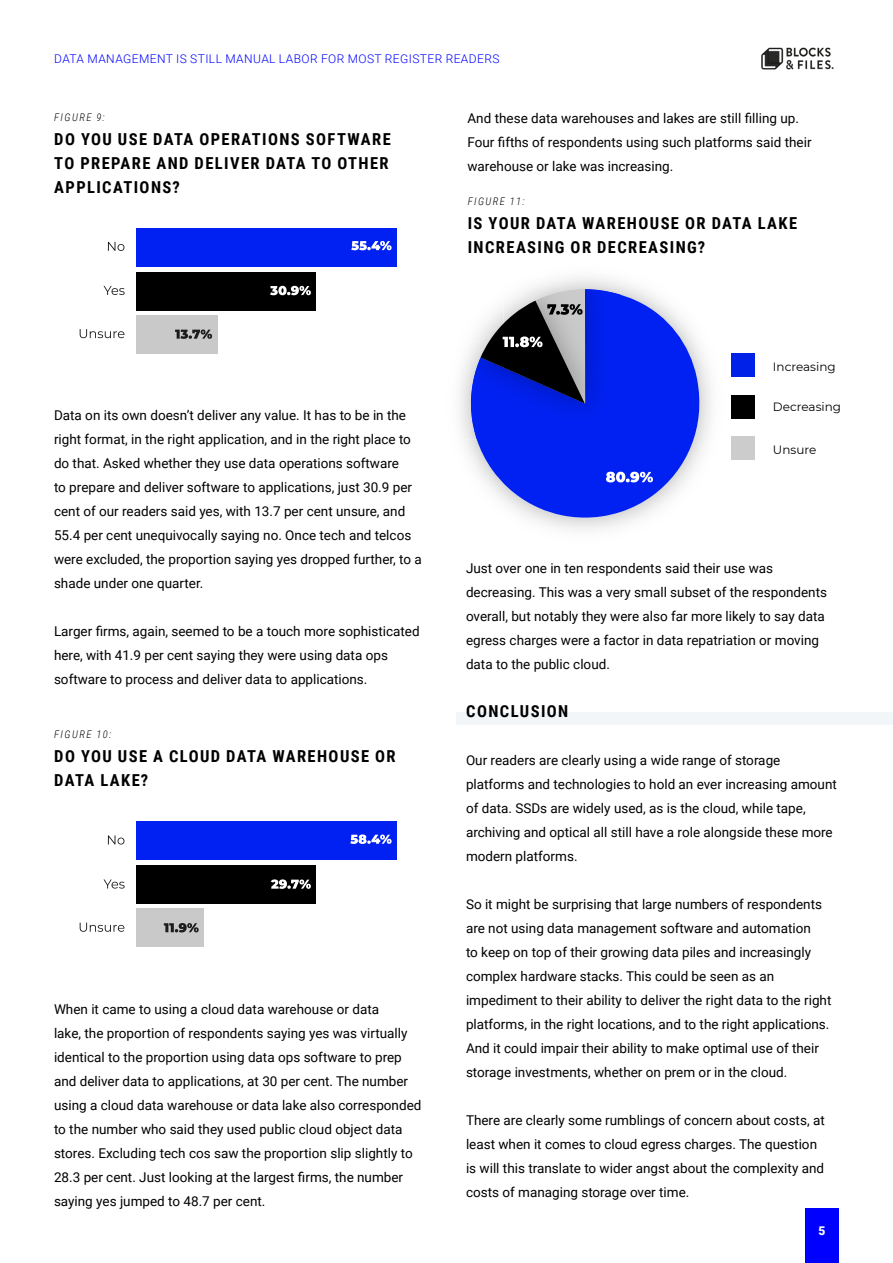
<style>
.page{position:relative;width:893px;height:1263px;background:#fff}
.page>*{position:absolute;margin:0;border:0;box-sizing:border-box;transform-origin:0 0}
.t1{font:700 16.5px/24px "Roboto Condensed";letter-spacing:.085em;color:#000}
.t2{font:13.5px/24px "Roboto";color:#000}
.t3{font:300 12px "Roboto";letter-spacing:.035em;color:#00f}
.t4{font:12px "Montserrat";color:#000}
.t5{font:900 12px "Roboto";color:#fff}
.t6{font:italic 300 10.5px "Roboto Condensed";letter-spacing:.135em;color:#000}
</style>
<div class="page">
<div style="left:805px;top:1209px;width:34px;height:54px;background:#00f"></div>
<img style="left:761px;top:47px;width:73px;height:23px">
<svg style="left:470px;top:289px;width:237px;height:229px;fill:#0021f2"></svg>
<svg style="left:606px;top:472px;width:47px;height:10px"></svg>
<img style="left:470px;top:294px;width:151px;height:145px">
<img style="left:549px;top:368px;width:72px;height:71px">
<img style="left:503px;top:289px;width:114px;height:146px">
<img style="left:549px;top:368px;width:68px;height:67px">
<img style="left:553px;top:372px;width:64px;height:63px">
<svg style="left:480px;top:289px;width:106px;height:116px"></svg>
<div style="left:456px;top:713px;width:437px;height:12px;background:#f3f6f9"></div>
<svg style="left:108px;top:242px;width:16px;height:9px"></svg>
<svg style="left:104px;top:286px;width:21px;height:9px"></svg>
<svg style="left:80px;top:329px;width:44px;height:9px"></svg>
<div style="left:136px;top:228px;width:261px;height:38px;background:#0021f2"></div>
<div style="left:136px;top:272px;width:180px;height:38px;background:#000"></div>
<div style="left:136px;top:315px;width:82px;height:38px;background:#c9c9c9"></div>
<svg style="left:175px;top:329px;width:37px;height:10px"></svg>
<svg style="left:351px;top:241px;width:41px;height:9px"></svg>
<svg style="left:270px;top:286px;width:41px;height:9px"></svg>
<svg style="left:108px;top:835px;width:16px;height:9px"></svg>
<svg style="left:104px;top:879px;width:21px;height:9px"></svg>
<svg style="left:80px;top:923px;width:44px;height:9px"></svg>
<div style="left:136px;top:821px;width:261px;height:39px;background:#0021f2"></div>
<div style="left:136px;top:866px;width:180px;height:38px;background:#000"></div>
<div style="left:136px;top:909px;width:67px;height:38px;background:#c9c9c9"></div>
<svg style="left:164px;top:923px;width:35px;height:9px"></svg>
<svg style="left:350px;top:834px;width:42px;height:10px"></svg>
<svg style="left:271px;top:879px;width:40px;height:10px"></svg>
<div style="left:731px;top:353px;width:24px;height:24px;background:#0021e8"></div>
<div style="left:731px;top:436px;width:24px;height:24px;background:#ccc"></div>
<div style="left:731px;top:395px;width:24px;height:24px;background:#000"></div>
<p class="t3" style="left:54px;top:50px;width:447px">DATA MANAGEMENT IS STILL MANUAL LABOR FOR MOST REGISTER READERS</p>
<p class="t6" style="left:54px;top:110px;width:52px">FIGURE 9:</p>
<p class="t1" style="left:54px;top:126px;width:338px">DO YOU USE DATA OPERATIONS SOFTWARE<br>TO PREPARE AND DELIVER DATA TO OTHER<br>APPLICATIONS?</p>
<p class="t2" style="left:54px;top:403px;width:369px">Data on its own doesn’t deliver any value. It has to be in the right format, in the right application, and in the right place to do that. Asked whether they use data operations software<br>to prepare and deliver software to applications, just 30.9 per cent of our readers said yes, with 13.7 per cent unsure, and 55.4 per cent unequivocally saying no. Once tech and telcos were excluded, the proportion saying yes dropped further, to a shade under one quarter.</p>
<p class="t2" style="left:54px;top:619px;width:367px">Larger firms, again, seemed to be a touch more sophisticated here, with 41.9 per cent saying they were using data ops software to process and deliver data to applications.</p>
<p class="t6" style="left:54px;top:727px;width:58px">FIGURE 10:</p>
<p class="t1" style="left:54px;top:743px;width:343px">DO YOU USE A CLOUD DATA WAREHOUSE OR<br>DATA LAKE?</p>
<p class="t2" style="left:54px;top:997px;width:369px">When it came to using a cloud data warehouse or data<br>lake, the proportion of respondents saying yes was virtually identical to the proportion using data ops software to prep and deliver data to applications, at 30 per cent. The number using a cloud data warehouse or data lake also corresponded to the number who said they used public cloud object data stores. Excluding tech cos saw the proportion slip slightly to 28.3 per cent. Just looking at the largest firms, the number saying yes jumped to 48.7 per cent.</p>
<p class="t2" style="left:467px;top:106px;width:346px">And these data warehouses and lakes are still filling up.<br>Four fifths of respondents using such platforms said their warehouse or lake was increasing.</p>
<p class="t6" style="left:468px;top:194px;width:58px">FIGURE 11:</p>
<p class="t1" style="left:468px;top:210px;width:331px">IS YOUR DATA WAREHOUSE OR DATA LAKE<br>INCREASING OR DECREASING?</p>
<p class="t4" style="left:773px;top:359px;width:64px">Increasing</p>
<p class="t4" style="left:773px;top:399px;width:70px">Decreasing</p>
<p class="t4" style="left:773px;top:442px;width:45px">Unsure</p>
<p class="t2" style="left:466px;top:556px;width:363px">Just over one in ten respondents said their use was decreasing. This was a very small subset of the respondents overall, but notably they were also far more likely to say data egress charges were a factor in data repatriation or moving data to the public cloud.</p>
<p class="t1" style="left:466px;top:698px;width:104px">CONCLUSION</p>
<p class="t2" style="left:466px;top:748px;width:372px">Our readers are clearly using a wide range of storage platforms and technologies to hold an ever increasing amount of data. SSDs are widely used, as is the cloud, while tape, archiving and optical all still have a role alongside these more modern platforms.</p>
<p class="t2" style="left:466px;top:892px;width:367px">So it might be surprising that large numbers of respondents are not using data management software and automation<br>to keep on top of their growing data piles and increasingly complex hardware stacks. This could be seen as an impediment to their ability to deliver the right data to the right platforms, in the right locations, and to the right applications.<br>And it could impair their ability to make optimal use of their storage investments, whether on prem or in the cloud.</p>
<p class="t2" style="left:466px;top:1108px;width:360px">There are clearly some rumblings of concern about costs, at least when it comes to cloud egress charges. The question is will this translate to wider angst about the complexity and costs of managing storage over time.</p>
<p class="t5" style="left:818px;top:1222px;width:8px">5</p>
</div>
